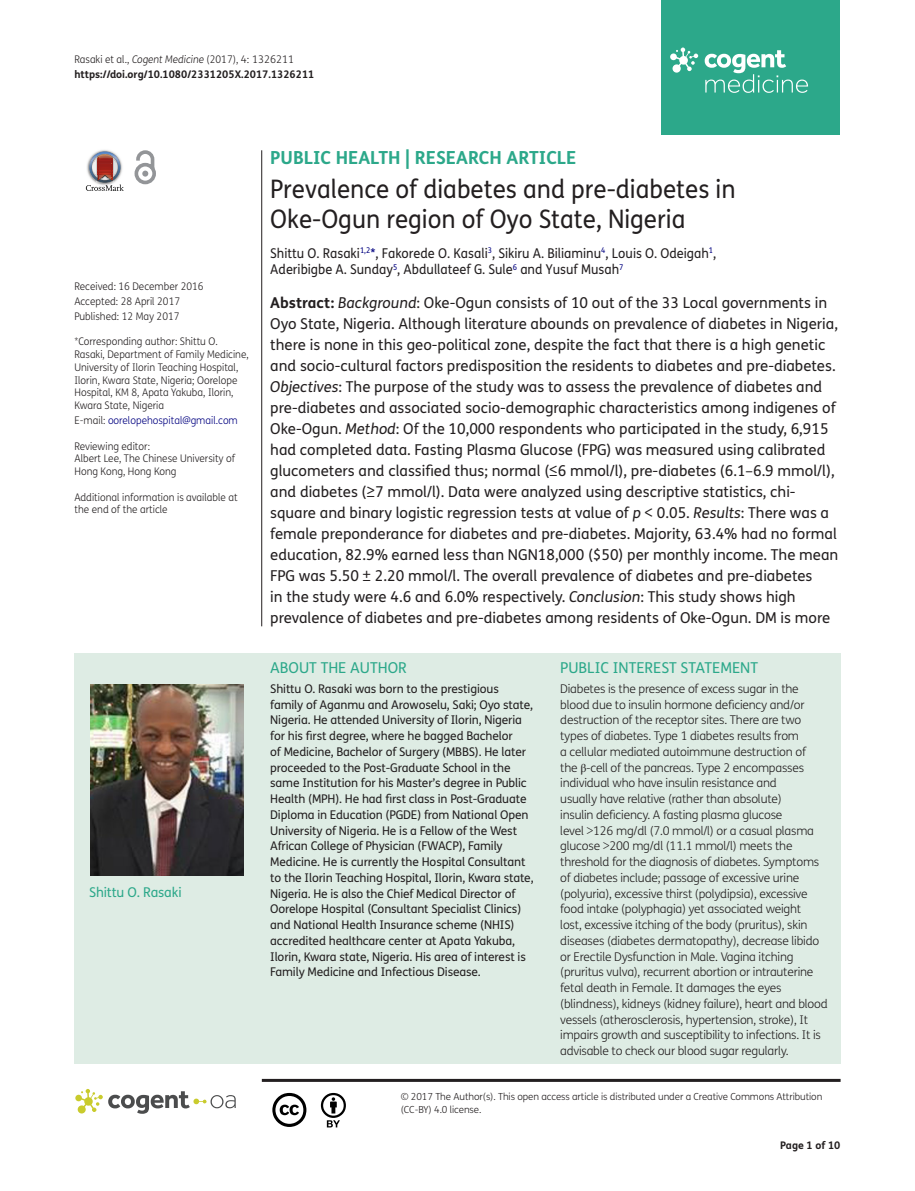
<style>
.page{position:relative;width:915px;height:1191px;background:#fff}
.page>*{position:absolute;margin:0;border:0;box-sizing:border-box;transform-origin:0 0}
.t1{font:25.5px/30px "FS Me Pro";color:#231f20;scale:.95 1}
.t2{font:700 18px "FS Me Pro";color:#2ca88a}
.t3{font:15px/21px "FS Me Pro";color:#231f20}
.t4{font:15px "FS Me Pro";color:#2ca88a}
.t5{font:13.5px/16.5px "FS Me Pro";color:#231f20;scale:.95 1}
.t6{font:13.5px "FS Me Pro";letter-spacing:-.01em;color:#2ca88a}
.t7{font:300 12px/15.8px "FS Me Pro";letter-spacing:-.015em;color:#231f20}
.t8{font:12px/15.8px "FS Me Pro";letter-spacing:-.01em;color:#231f20}
.t9{font:300 10.5px/12.8px "FS Me Pro";color:#231f20;scale:.95 1}
.t10{font:700 10.5px/15px "FS Me Pro";color:#231f20}
.t11{font:300 10.5px "FS Me Pro";color:#000080;scale:.95 1}
.t12{font:300 9.75px/12.8px "FS Me Pro";letter-spacing:-.01em;color:#231f20}
.s1{font-weight:300}
.s2{font-weight:300;font-style:italic}
.s3{color:#231f20}
.s4{color:#000080}
.s5{font-weight:700}
.s6{font-style:italic}
.s7{font-family:"STIX";font-weight:400}
</style>
<div class="page">
<div style="left:661px;top:0;width:179px;height:134px;background:#2ca88a"></div>
<svg style="left:670px;top:48px;width:28px;height:25px"></svg>
<svg style="left:704px;top:50px;width:103px;height:43px"></svg>
<div style="left:74px;top:653px;width:766px;height:410px;background:#deece4"></div>
<svg style="left:86px;top:151px;width:38px;height:40px"></svg>
<svg style="left:134px;top:150px;width:22px;height:34px"></svg>
<hr style="left:261px;top:150px;width:1px;height:476px;background:#231f20">
<hr style="left:262px;top:1078px;width:578px;height:3px;background:#231f20">
<svg style="left:75px;top:1089px;width:161px;height:24px"></svg>
<svg style="left:272px;top:1093px;width:34px;height:34px"></svg>
<svg style="left:321px;top:1093px;width:25px;height:34px"></svg>
<img style="left:90px;top:684px;width:153px;height:191px">
<p class="t10" style="left:74px;top:51px;width:241px"><span class="s1">Rasaki et al.,</span> <span class="s2">Cogent Medicine</span> <span class="s1">(2017), 4: 1326211 </span>https://doi.org/10.1080/2331205X.2017.1326211</p>
<p class="t9" style="left:74px;top:279px;width:137px;line-height:14.9px">Received: 16 December 2016<br>Accepted: 28 April 2017<br>Published: 12 May 2017</p>
<p class="t9" style="left:74px;top:335px;width:185px">*Corresponding author: Shittu O.<br>Rasaki, Department of Family Medicine, University of Ilorin Teaching Hospital, Ilorin, Kwara State, Nigeria; Oorelope Hospital, KM 8, Apata Yakuba, Ilorin, Kwara State, Nigeria</p>
<p class="t11" style="left:74px;top:413px;width:173px"><span class="s3">E-mail:</span> oorelopehospital@gmail.com</p>
<p class="t9" style="left:74px;top:439px;width:170px">Reviewing editor:<br>Albert Lee, The Chinese University of<br>Hong Kong, Hong Kong</p>
<p class="t9" style="left:74px;top:490px;width:173px">Additional information is available at the end of the article</p>
<p class="t6" style="left:89px;top:882px;width:94px">Shittu O. Rasaki</p>
<p class="t2" style="left:270px;top:143px;width:307px">PUBLIC HEALTH | RESEARCH ARTICLE</p>
<h1 class="t1" style="left:270px;top:174px;width:491px">Prevalence of diabetes and pre-diabetes in<br>Oke-Ogun region of Oyo State, Nigeria</h1>
<p class="t5" style="left:270px;top:244px;width:471px">Shittu O. Rasaki<sup>1,2</sup><span class="s4">*</span>, Fakorede O. Kasali<sup>3</sup>, Sikiru A. Biliaminu<sup>4</sup>, Louis O. Odeigah<sup>1</sup>,<br>Aderibigbe A. Sunday<sup>5</sup>, Abdullateef G. Sule<sup>6</sup> and Yusuf Musah<sup>7</sup></p>
<p class="t3" style="left:270px;top:292px;width:569px"><span class="s5">Abstract:</span> <span class="s6">Background</span>: Oke-Ogun consists of 10 out of the 33 Local governments in Oyo State, Nigeria. Although literature abounds on prevalence of diabetes in Nigeria, there is none in this geo-political zone, despite the fact that there is a high genetic and socio-cultural factors predisposition the residents to diabetes and pre-diabetes.<br><span class="s6">Objectives</span>: The purpose of the study was to assess the prevalence of diabetes and pre-diabetes and associated socio-demographic characteristics among indigenes of Oke-Ogun. <span class="s6">Method</span>: Of the 10,000 respondents who participated in the study, 6,915 had completed data. Fasting Plasma Glucose (FPG) was measured using calibrated glucometers and classified thus; normal (≤6 mmol/l), pre-diabetes (6.1–6.9 mmol/l), and diabetes (≥7 mmol/l). Data were analyzed using descriptive statistics, chi&shy;square and binary logistic regression tests at value of <span class="s6">p</span> &lt; 0.05. <span class="s6">Results</span>: There was a female preponderance for diabetes and pre-diabetes. Majority, 63.4% had no formal education, 82.9% earned less than NGN18,000 ($50) per monthly income. The mean FPG was 5.50 ± 2.20 mmol/l. The overall prevalence of diabetes and pre-diabetes<br>in the study were 4.6 and 6.0% respectively. <span class="s6">Conclusion</span>: This study shows high prevalence of diabetes and pre-diabetes among residents of Oke-Ogun. DM is more</p>
<p class="t4" style="left:270px;top:658px;width:138px">ABOUT THE AUTHOR</p>
<p class="t8" style="left:270px;top:680px;width:265px">Shittu O. Rasaki was born to the prestigious family of Aganmu and Arowoselu, Saki; Oyo state, Nigeria. He attended University of Ilorin, Nigeria for his first degree, where he bagged Bachelor<br>of Medicine, Bachelor of Surgery (MBBS). He later proceeded to the Post-Graduate School in the same Institution for his Master’s degree in Public Health (MPH). He had first class in Post-Graduate Diploma in Education (PGDE) from National Open University of Nigeria. He is a Fellow of the West African College of Physician (FWACP), Family Medicine. He is currently the Hospital Consultant to the Ilorin Teaching Hospital, Ilorin, Kwara state, Nigeria. He is also the Chief Medical Director of Oorelope Hospital (Consultant Specialist Clinics) and National Health Insurance scheme (NHIS) accredited healthcare center at Apata Yakuba, Ilorin, Kwara state, Nigeria. His area of interest is Family Medicine and Infectious Disease.</p>
<p class="t4" style="left:560px;top:658px;width:199px">PUBLIC INTEREST STATEMENT</p>
<p class="t7" style="left:560px;top:680px;width:269px">Diabetes is the presence of excess sugar in the blood due to insulin hormone deficiency and/or destruction of the receptor sites. There are two types of diabetes. Type 1 diabetes results from<br>a cellular mediated autoimmune destruction of<br>the <span class="s7">β</span>-cell of the pancreas. Type 2 encompasses individual who have insulin resistance and<br>usually have relative (rather than absolute)<br>insulin deficiency. A fasting plasma glucose<br>level &gt;126 mg/dl (7.0 mmol/l) or a casual plasma glucose &gt;200 mg/dl (11.1 mmol/l) meets the threshold for the diagnosis of diabetes. Symptoms of diabetes include; passage of excessive urine (polyuria), excessive thirst (polydipsia), excessive food intake (polyphagia) yet associated weight<br>lost, excessive itching of the body (pruritus), skin diseases (diabetes dermatopathy), decrease libido or Erectile Dysfunction in Male. Vagina itching (pruritus vulva), recurrent abortion or intrauterine fetal death in Female. It damages the eyes (blindness), kidneys (kidney failure), heart and blood vessels (atherosclerosis, hypertension, stroke), It impairs growth and susceptibility to infections. It is advisable to check our blood sugar regularly.</p>
<p class="t12" style="left:400px;top:1090px;width:423px">© 2017 The Author(s). This open access article is distributed under a Creative Commons Attribution (CC-BY) 4.0 license.</p>
<p class="t10" style="left:780px;top:1137px;width:62px">Page 1 of 10</p>
</div>
